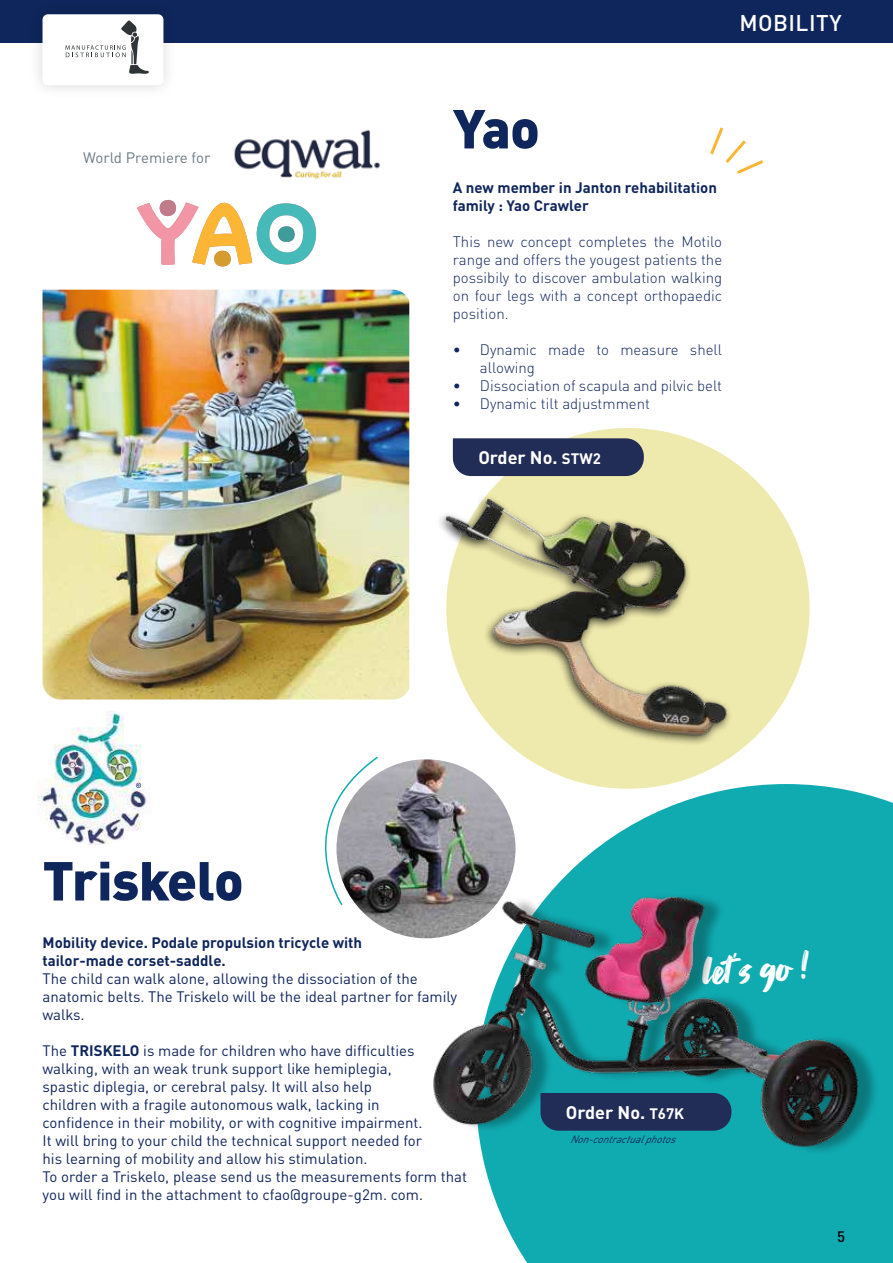
<style>
.page{position:relative;width:893px;height:1263px;background:#fff}
.page>*{position:absolute;margin:0;border:0;box-sizing:border-box;transform-origin:0 0}
.t1{font:900 54px "DIN Pro";letter-spacing:-.01em;color:#0f265c}
.t2{font:39px "Fontjek";color:#fff}
.t3{font:500 22.5px "DIN Pro";letter-spacing:.02em;color:#fff}
.t4{font:700 18px "DIN Pro";color:#fff}
.t5{font:15px/18px "DIN Pro";color:#0f265c}
.t6{font:300 15px/18px "DIN Pro";color:#0f265c;text-align:justify}
.t7{font:700 15px/18px "DIN Pro";color:#0f265c}
.t8{font:15px "DIN Pro";color:#6b7c85}
.t9{font:500 15px "DIN Pro";color:#000}
.t10{font:italic 10.5px "DIN Pro";color:#0f265c}
.s1{font-size:15px}
.s2{font-weight:700}
</style>
<div class="page">
<div style="left:446px;top:428px;width:364px;height:361px;background:#eee9ac;border-radius:50%"></div>
<svg style="left:482px;top:784px;width:411px;height:479px;fill:#10abb1"></svg>
<div style="left:0;top:0;width:893px;height:43px;background:#0f265c"></div>
<img style="left:38px;top:711px;width:112px;height:134px">
<img style="left:336px;top:759px;width:179px;height:179px;border-radius:90px">
<svg style="left:324px;top:756px;width:56px;height:150px"></svg>
<div style="left:440px;top:891px;width:440px;height:264px;background:#000;opacity:.3"></div>
<img style="left:433px;top:895px;width:426px;height:251px">
<div style="left:540px;top:1093px;width:191px;height:38px;background:#222d57"></div>
<img style="left:43px;top:290px;width:366px;height:409px">
<div style="left:453px;top:438px;width:191px;height:38px;background:#222d57"></div>
<img style="left:234px;top:129px;width:146px;height:51px">
<svg style="left:137px;top:200px;width:179px;height:66px"></svg>
<svg style="left:710px;top:127px;width:54px;height:47px"></svg>
<img style="left:439px;top:476px;width:347px;height:268px">
<div style="left:28px;top:0;width:150px;height:99px;background:#000;opacity:.15"></div>
<div style="left:43px;top:14px;width:120px;height:71px;background:#fff;border-radius:5px"></div>
<svg style="left:65px;top:20px;width:84px;height:54px"></svg>
<p class="t8" style="left:83px;top:146px;width:129px">World Premiere for</p>
<h1 class="t1" style="left:43px;top:834px;width:203px">Triskelo</h1>
<h3 class="t3" style="left:739px;top:5px;width:104px">MOBILITY</h3>
<h1 class="t1" style="left:453px;top:83px;width:88px">Yao</h1>
<p class="t7" style="left:453px;top:177px;width:266px">A new member in Janton rehabilitation family : Yao Crawler</p>
<p class="t6" style="left:453px;top:231px;width:271px">This new concept completes the Motilo range and offers the yougest patients the possibily to discover ambulation walking on four legs with a concept orthopaedic position.</p>
<p class="t6" style="left:480px;top:339px;width:244px;text-indent:-27px">• Dynamic made to measure shell allowing</p>
<p class="t6" style="left:453px;top:375px;width:271px">• Dissociation of scapula and pilvic belt</p>
<p class="t6" style="left:453px;top:393px;width:199px">• Dynamic tilt adjustmment</p>
<p class="t4" style="left:478px;top:443px;width:124px">Order No. <span class="s1">STW2</span></p>
<p class="t7" style="left:43px;top:932px;width:321px">Mobility device. Podale propulsion tricycle with tailor-made corset-saddle.</p>
<p class="t5" style="left:43px;top:968px;width:416px">The child can walk alone, allowing the dissociation of the anatomic belts. The Triskelo will be the ideal partner for family walks.</p>
<p class="t5" style="left:43px;top:1040px;width:426px">The <span class="s2">TRISKELO</span> is made for children who have difficulties walking, with an weak trunk support like hemiplegia,<br>spastic diplegia, or cerebral palsy. It will also help<br>children with a fragile autonomous walk, lacking in<br>confidence in their mobility, or with cognitive impairment.<br>It will bring to your child the technical support needed for<br>his learning of mobility and allow his stimulation.<br>To order a Triskelo, please send us the measurements form that you will find in the attachment to cfao@groupe-g2m. com.</p>
<h2 class="t2" style="left:701px;top:947px;width:108px;rotate:-3deg">let’s go !</h2>
<p class="t4" style="left:566px;top:1097px;width:120px">Order No. <span class="s1">T67K</span></p>
<p class="t10" style="left:570px;top:1131px;width:110px">Non-contractualphotos</p>
<p class="t9" style="left:837px;top:1224px;width:9px">5</p>
</div>
